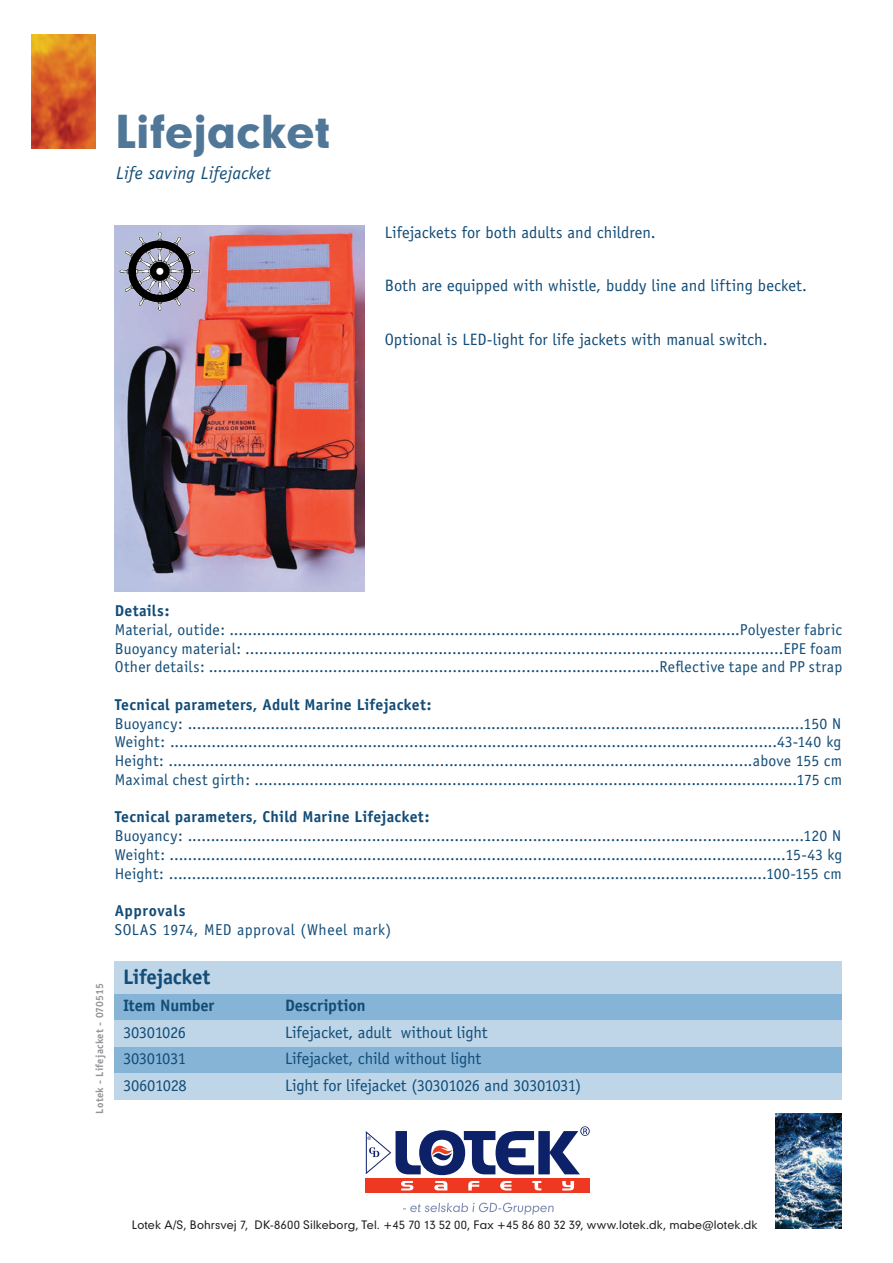
<style>
.page{position:relative;width:893px;height:1263px;background:#fff}
.page>*{position:absolute;margin:0;border:0;box-sizing:border-box;transform-origin:0 0}
.t1{font:43.5px "Geometric 706 BT Black B";letter-spacing:-.01em;color:#517798}
.Brødtekst{font:700 21px "Officina Sans";letter-spacing:-.015em;color:#124c77}
.t2{font:italic 18px "Officina Sans";letter-spacing:.01em;color:#124c77}
.Brødtekst-2{font:16.5px "Officina Sans";letter-spacing:-.005em;color:#124c77}
.Brødtekst-3{font:700 16.5px "Officina Sans";letter-spacing:-.01em;color:#124c77}
.Brødtekst-4{font:16.5px "Officina Sans";letter-spacing:-.03em;color:#124c77}
.Brødtekst-5{font:15.75px "Officina Sans";letter-spacing:.015em;color:#124c77}
.Brødtekst-6{font:700 15.75px "Officina Sans";letter-spacing:.015em;color:#124c77}
.Brødtekst-7{font:700 15.75px "Officina Sans";letter-spacing:.035em;color:#124c77}
.t3{font:11.25px "Geometric 706 BT Medium B";letter-spacing:.01em;color:#231f20}
.Brødtekst-8{font:700 10.5px "Officina Sans";letter-spacing:.025em;color:#939598}
</style>
<div class="page">
<div style="left:366px;top:1178px;width:224px;height:15px;background:#ef3822"></div>
<svg style="left:401px;top:1181px;width:173px;height:9px"></svg>
<svg style="left:403px;top:1203px;width:151px;height:11px"></svg>
<svg style="left:366px;top:1126px;width:224px;height:49px"></svg>
<img style="left:775px;top:1114px;width:67px;height:115px">
<img style="left:32px;top:34px;width:64px;height:115px">
<img style="left:115px;top:225px;width:249px;height:366px">
<img style="left:119px;top:231px;width:81px;height:81px">
<div style="left:115px;top:961px;width:727px;height:139px;background:#bed6e8"></div>
<div style="left:115px;top:994px;width:727px;height:26px;background:#85b4d6"></div>
<div style="left:115px;top:1047px;width:727px;height:25px;background:#85b4d6"></div>
<p class="t1" style="left:115px;top:102px;width:218px">Lifejacket</p>
<p class="t2" style="left:116px;top:162px;width:156px">Life saving Lifejacket</p>
<p class="Brødtekst-2" style="left:385px;top:223px;width:272px">Lifejackets for both adults and children.</p>
<p class="Brødtekst-2" style="left:385px;top:276px;width:424px">Both are equipped with whistle, buddy line and lifting becket.</p>
<p class="Brødtekst-2" style="left:385px;top:329px;width:384px">Optional is LED-light for life jackets with manual switch.</p>
<p class="Brødtekst-8" style="left:93px;top:1114px;width:132px;rotate:-90deg">Lotek - Lifejacket - 070515</p>
<p class="Brødtekst-6" style="left:115px;top:601px;width:56px">Details:</p>
<p class="Brødtekst-5" style="left:115px;top:620px;width:729px">Material, outide: ...............................................................................................................Polyester fabric</p>
<p class="Brødtekst-5" style="left:115px;top:639px;width:729px">Buoyancy material: .....................................................................................................................EPE foam</p>
<p class="Brødtekst-5" style="left:115px;top:658px;width:729px">Other details: ..................................................................................................Reflective tape and PP strap</p>
<p class="Brødtekst-6" style="left:115px;top:695px;width:318px">Tecnical parameters, Adult Marine Lifejacket:</p>
<p class="Brødtekst-5" style="left:115px;top:714px;width:728px">Buoyancy: ......................................................................................................................................150 N</p>
<p class="Brødtekst-5" style="left:115px;top:733px;width:728px">Weight: ....................................................................................................................................43-140 kg</p>
<p class="Brødtekst-5" style="left:115px;top:752px;width:729px">Height: ...............................................................................................................................above 155 cm</p>
<p class="Brødtekst-5" style="left:115px;top:770px;width:729px">Maximal chest girth: ......................................................................................................................175 cm</p>
<p class="Brødtekst-6" style="left:115px;top:807px;width:316px">Tecnical parameters, Child Marine Lifejacket:</p>
<p class="Brødtekst-5" style="left:115px;top:827px;width:728px">Buoyancy: ......................................................................................................................................120 N</p>
<p class="Brødtekst-5" style="left:115px;top:845px;width:729px">Weight: ......................................................................................................................................15-43 kg</p>
<p class="Brødtekst-5" style="left:115px;top:864px;width:729px">Height: ..................................................................................................................................100-155 cm</p>
<p class="Brødtekst-7" style="left:115px;top:901px;width:72px">Approvals</p>
<p class="Brødtekst-5" style="left:115px;top:920px;width:278px">SOLAS 1974, MED approval (Wheel mark)</p>
<p class="Brødtekst" style="left:123px;top:964px;width:89px">Lifejacket</p>
<p class="Brødtekst-3" style="left:123px;top:995px;width:93px">Item Number</p>
<p class="Brødtekst-3" style="left:285px;top:995px;width:82px">Description</p>
<p class="Brødtekst-2" style="left:123px;top:1022px;width:65px">30301026</p>
<p class="Brødtekst-2" style="left:285px;top:1022px;width:204px">Lifejacket, adult without light</p>
<p class="Brødtekst-4" style="left:123px;top:1049px;width:64px">30301031</p>
<p class="Brødtekst-2" style="left:285px;top:1049px;width:198px">Lifejacket, child without light</p>
<p class="Brødtekst-2" style="left:123px;top:1076px;width:65px">30601028</p>
<p class="Brødtekst-2" style="left:285px;top:1076px;width:298px">Light for lifejacket (30301026 and 30301031)</p>
<p class="t3" style="left:132px;top:1217px;width:627px">Lotek A/S, Bohrsvej 7, DK-8600 Silkeborg, Tel. +45 70 13 52 00, Fax +45 86 80 32 39, www.lotek.dk, mabe@lotek.dk</p>
</div>
